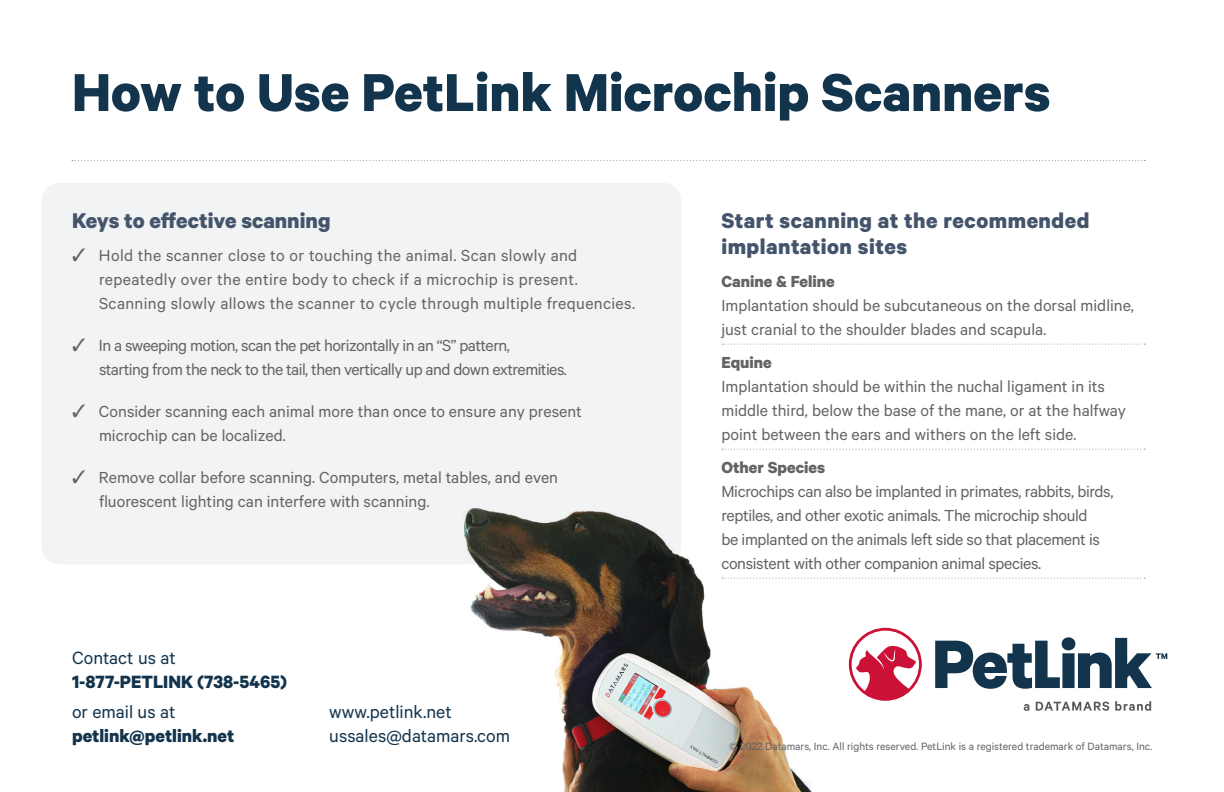
<style>
.page{position:relative;width:1224px;height:792px;background:#fff}
.page>*{position:absolute;margin:0;border:0;box-sizing:border-box;transform-origin:0 0}
.t1{font:700 60px "Calibre";color:#13344d}
.t2{font:700 24px/26px "Calibre";letter-spacing:.02em;color:#43546b}
.t3{font:700 24px "Calibre";color:#43546b}
.t4{font:700 20px/24px "Calibre";color:#13344d}
.t5{font:20px/24px "Calibre";color:#13344d}
.t6{font:18px/24px "Calibre";color:#636366}
.t7{font:18px/24px "Calibre";letter-spacing:-.02em;color:#636366}
.t8{font:18px/24px "Calibre";letter-spacing:.02em;color:#636366}
.t9{font:18px/24px "Calibre";letter-spacing:-.03em;color:#636366}
.t10{font:11.8px "Calibre";color:#636366}
.s1{font-weight:400}
.s2{font-weight:700}
</style>
<div class="page">
<div style="left:42px;top:183px;width:639px;height:381px;background:#f2f3f4;border-radius:18px"></div>
<svg style="left:722px;top:344px;width:423px;height:1px"></svg>
<svg style="left:722px;top:449px;width:423px;height:1px"></svg>
<svg style="left:814px;top:578px;width:331px;height:1px"></svg>
<svg style="left:72px;top:160px;width:1073px;height:1px"></svg>
<img style="left:464px;top:508px;width:348px;height:284px">
<svg style="left:849px;top:628px;width:73px;height:73px"></svg>
<svg style="left:935px;top:637px;width:232px;height:52px"></svg>
<svg style="left:1024px;top:701px;width:127px;height:10px"></svg>
<p class="t1" style="left:72px;top:56px;width:980px">How to Use PetLink Microchip Scanners</p>
<p class="t3" style="left:72px;top:205px;width:260px">Keys to effective scanning</p>
<p class="t8" style="left:99px;top:242px;width:538px;text-indent:-27px">✓ Hold the scanner close to or touching the animal. Scan slowly and repeatedly over the entire body to check if a microchip is present.<br>Scanning slowly allows the scanner to cycle through multiple frequencies.</p>
<p class="t9" style="left:99px;top:332px;width:470px;text-indent:-27px">✓ In a sweeping motion, scan the pet horizontally in an “S” pattern,<br>starting from the neck to the tail, then vertically up and down extremities.</p>
<p class="t6" style="left:99px;top:398px;width:484px;text-indent:-27px">✓ Consider scanning each animal more than once to ensure any present microchip can be localized.</p>
<p class="t6" style="left:99px;top:464px;width:461px;text-indent:-27px">✓ Remove collar before scanning. Computers, metal tables, and even fluorescent lighting can interfere with scanning.</p>
<p class="t4" style="left:72px;top:645px;width:217px"><span class="s1">Contact us at<br></span>1-877-PETLINK (738-5465)</p>
<p class="t4" style="left:72px;top:700px;width:164px"><span class="s1">or email us at </span>petlink@petlink.net</p>
<p class="t5" style="left:329px;top:699px;width:182px">www.petlink.net ussales@datamars.com</p>
<p class="t2" style="left:721px;top:206px;width:370px">Start scanning at the recommended implantation sites</p>
<p class="t6" style="left:721px;top:268px;width:414px"><span class="s2">Canine &amp; Feline<br></span>Implantation should be subcutaneous on the dorsal midline, just cranial to the shoulder blades and scapula.</p>
<p class="t6" style="left:721px;top:349px;width:406px"><span class="s2">Equine<br></span>Implantation should be within the nuchal ligament in its middle third, below the base of the mane, or at the halfway point between the ears and withers on the left side.</p>
<p class="t7" style="left:721px;top:454px;width:394px"><span class="s2">Other Species<br></span>Microchips can also be implanted in primates, rabbits, birds, reptiles, and other exotic animals. The microchip should<br>be implanted on the animals left side so that placement is consistent with other companion animal species.</p>
<p class="t10" style="left:729px;top:740px;width:425px">© 2022 Datamars, Inc. All rights reserved. PetLink is a registered trademark of Datamars, Inc.</p>
</div>
